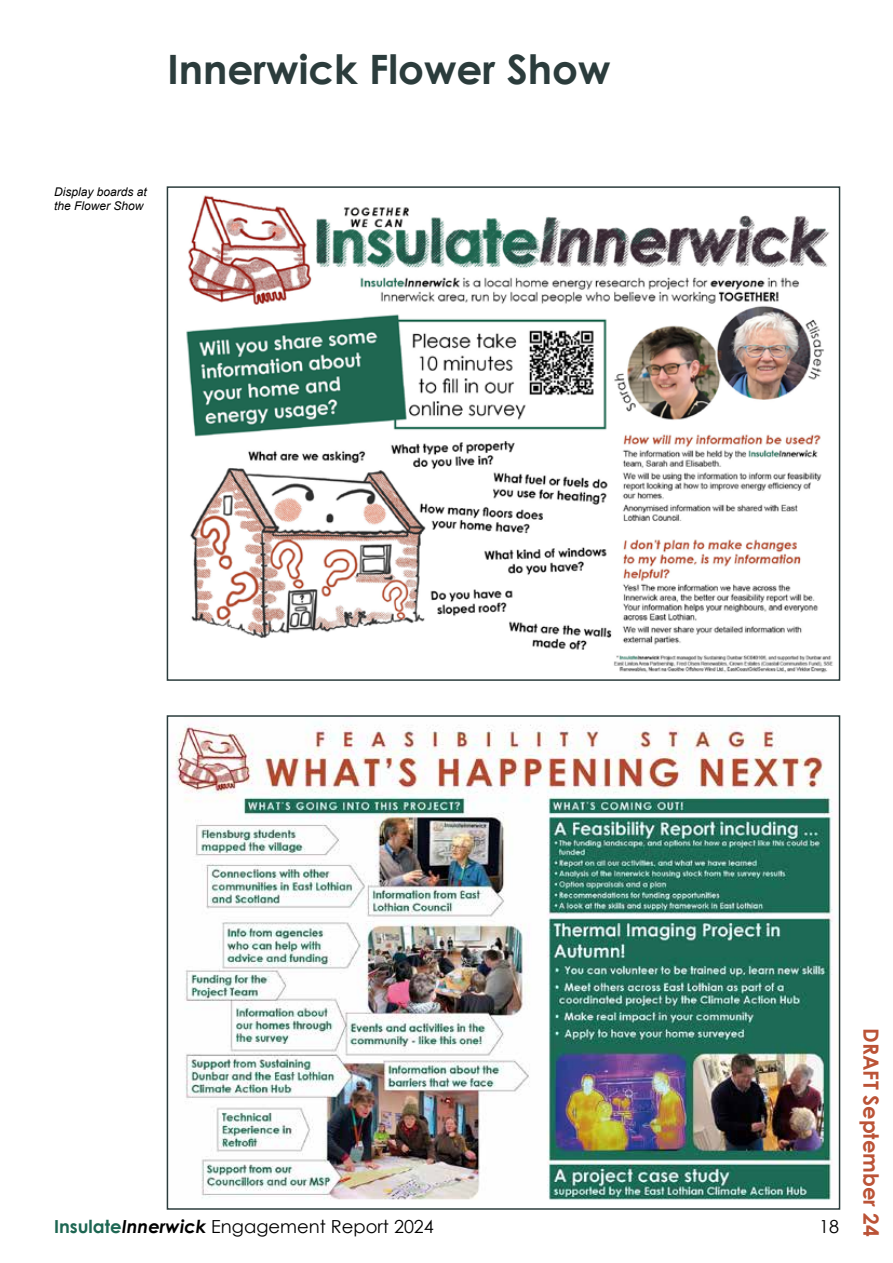
<style>
.page{position:relative;width:893px;height:1263px;background:#fff}
.page>*{position:absolute;margin:0;border:0;box-sizing:border-box;transform-origin:0 0}
.t1{font:700 40.5px "Century Gothic";color:#2b3c3c}
.t2{font:700 21px "Century Gothic";color:#bb5337}
.t3{font:18px "Century Gothic";color:#000}
.t4{font:italic 12px/14.4px "Arial";color:#000}
.s1{font-weight:700;color:#1d6652}
.s2{font-weight:700;font-style:italic}
</style>
<div class="page">
<img style="left:173px;top:718px;width:660px;height:482px">
<div style="left:167px;top:715px;width:673px;height:495px;border:2px solid #2b3c3c"></div>
<img style="left:186px;top:195px;width:647px;height:478px">
<div style="left:167px;top:186px;width:673px;height:495px;border:2px solid #2b3c3c"></div>
<h1 class="t1" style="left:167px;top:39px;width:445px">Innerwick Flower Show</h1>
<p class="t4" style="left:54px;top:185px;width:94px">Display boards at the Flower Show</p>
<p class="t3" style="left:54px;top:1214px;width:381px"><span class="s1">Insulate</span><span class="s2">Innerwick</span> Engagement Report 2024</p>
<p class="t3" style="left:819px;top:1214px;width:21px">18</p>
<p class="t2" style="left:887px;top:1028px;width:210px;rotate:90deg">DRAFT September 24</p>
</div>
